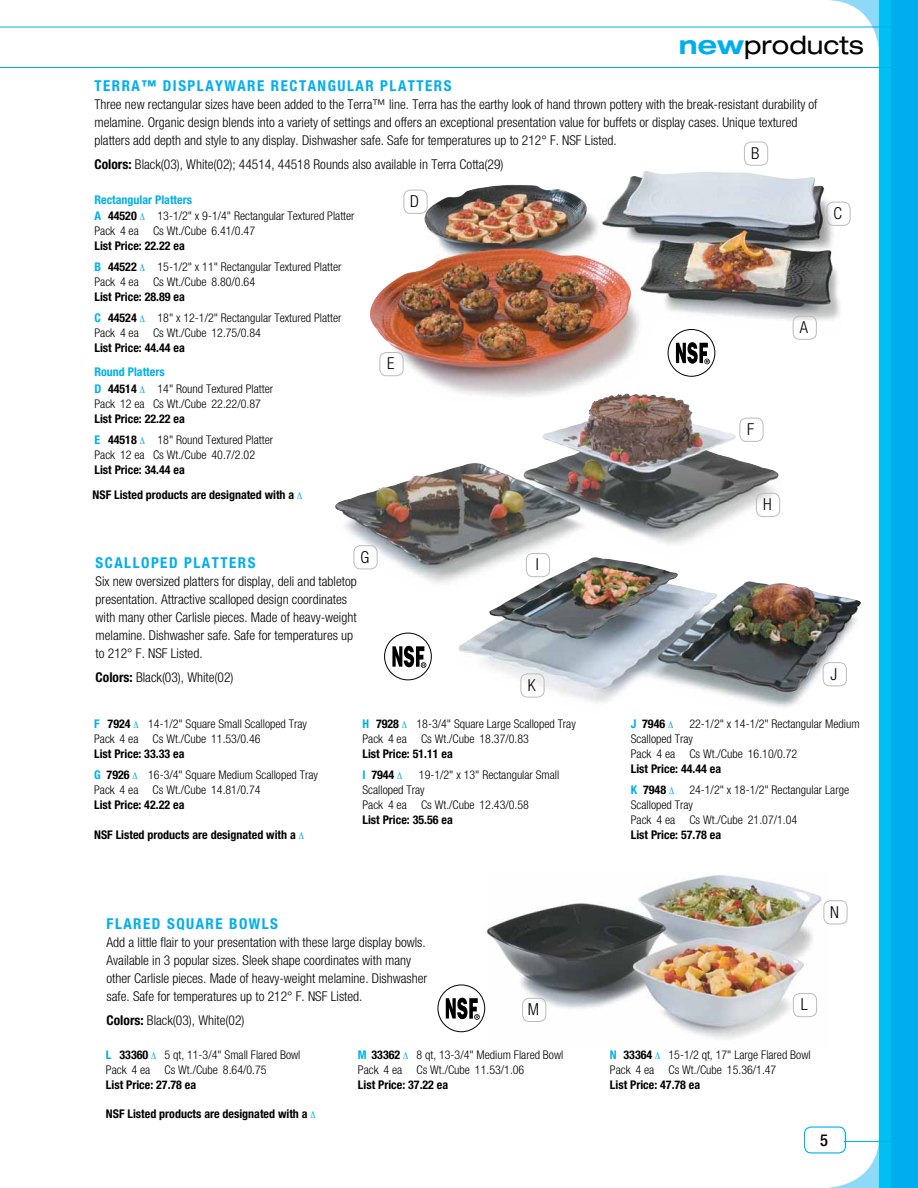
<style>
.page{position:relative;width:918px;height:1188px;background:#fff}
.page>*{position:absolute;margin:0;border:0;box-sizing:border-box;transform-origin:0 0}
.t1{font:expanded 25.5px "Helvetica Neue LT Std";color:#000}
.t2{font:300 condensed 16.5px "Helvetica Neue LT Std";color:#000}
.t3{font:500 condensed 16.5px "Helvetica Neue LT Std";color:#000}
.t4{font:700 condensed 15px "Helvetica Neue LT Std";letter-spacing:.1em;color:#00aeef}
.t5{font:300 condensed 13.5px/18px "Helvetica Neue LT Std";color:#000}
.t6{font:300 condensed 12px/15px "Helvetica Neue LT Std";color:#000}
.t7{font:700 condensed 12px/21px "Helvetica Neue LT Std";color:#000}
.s1{font-weight:700;color:#00aeef}
.s2{font-weight:700}
.s3{color:#00aeef}
</style>
<div class="page">
<div style="left:880px;top:0;width:38px;height:1188px;background:#00c0f3"></div>
<div style="left:891px;top:0;width:27px;height:1188px;background:#00aeef"></div>
<div style="left:804px;top:1126px;width:42px;height:28px;border:1px solid #00aeef;border-radius:7px"></div>
<hr style="left:844px;top:1141px;width:74px;height:1px;background:#00aeef">
<hr style="left:0;top:27px;width:904px;height:1px;background:#00aeef">
<hr style="left:0;top:67px;width:904px;height:1px;background:#00aeef">
<img style="left:370px;top:171px;width:473px;height:222px">
<img style="left:458px;top:583px;width:403px;height:124px">
<img style="left:335px;top:393px;width:450px;height:201px">
<img style="left:485px;top:875px;width:344px;height:164px">
<svg style="left:437px;top:984px;width:48px;height:48px"></svg>
<div style="left:438px;top:985px;width:47px;height:47px;background:#fff;border-radius:50%"></div>
<div style="left:438px;top:985px;width:47px;height:47px;border:1px solid #000;border-radius:50%"></div>
<svg style="left:446px;top:998px;width:34px;height:22px"></svg>
<div style="left:793px;top:993px;width:24px;height:24px;border:1px solid #babcbe;border-radius:7px"></div>
<div style="left:522px;top:998px;width:24px;height:24px;border:1px solid #babcbe;border-radius:7px"></div>
<div style="left:824px;top:900px;width:24px;height:24px;border:1px solid #babcbe;border-radius:7px"></div>
<svg style="left:667px;top:329px;width:49px;height:48px"></svg>
<div style="left:668px;top:329px;width:47px;height:47px;background:#fff;border-radius:50%"></div>
<div style="left:668px;top:329px;width:47px;height:48px;border:1px solid #000;border-radius:50%"></div>
<svg style="left:676px;top:342px;width:34px;height:22px"></svg>
<svg style="left:384px;top:632px;width:48px;height:48px"></svg>
<div style="left:385px;top:633px;width:46px;height:47px;background:#fff;border-radius:50%"></div>
<div style="left:384px;top:633px;width:48px;height:47px;border:1px solid #000;border-radius:50%"></div>
<svg style="left:392px;top:646px;width:34px;height:22px"></svg>
<div style="left:827px;top:202px;width:24px;height:24px;border:1px solid #babcbe;border-radius:7px"></div>
<div style="left:744px;top:142px;width:24px;height:24px;border:1px solid #babcbe;border-radius:7px"></div>
<div style="left:793px;top:316px;width:24px;height:24px;border:1px solid #babcbe;border-radius:7px"></div>
<div style="left:403px;top:190px;width:24px;height:24px;border:1px solid #babcbe;border-radius:7px"></div>
<div style="left:379px;top:352px;width:24px;height:24px;border:1px solid #babcbe;border-radius:7px"></div>
<div style="left:739px;top:418px;width:24px;height:24px;border:1px solid #babcbe;border-radius:7px"></div>
<div style="left:354px;top:545px;width:24px;height:24px;border:1px solid #babcbe;border-radius:7px"></div>
<div style="left:756px;top:493px;width:24px;height:24px;border:1px solid #babcbe;border-radius:7px"></div>
<div style="left:526px;top:553px;width:24px;height:24px;border:1px solid #babcbe;border-radius:7px"></div>
<div style="left:823px;top:662px;width:24px;height:24px;border:1px solid #babcbe;border-radius:7px"></div>
<div style="left:520px;top:674px;width:24px;height:24px;border:1px solid #babcbe;border-radius:7px"></div>
<h1 class="t1" style="left:679px;top:30px;width:187px"><span class="s1">new</span>products</h1>
<p class="t4" style="left:94px;top:76px;width:359px">TERRA™ DISPLAYWARE RECTANGULAR PLATTERS</p>
<p class="t5" style="left:94px;top:95px;width:725px">Three new rectangular sizes have been added to the Terra™ line. Terra has the earthy look of hand thrown pottery with the break-resistant durability of melamine. Organic design blends into a variety of settings and offers an exceptional presentation value for buffets or display cases. Unique textured platters add depth and style to any display. Dishwasher safe. Safe for temperatures up to 212° F. NSF Listed.</p>
<p class="t5" style="left:94px;top:155px;width:411px"><span class="s2">Colors:</span> Black(03), White(02); 44514, 44518 Rounds also available in Terra Cotta(29)</p>
<h2 class="t2" style="left:751px;top:144px;width:10px">B</h2>
<p class="t6" style="left:95px;top:191px;width:262px;line-height:16.5px"><span class="s1">Rectangular Platters<br>A</span> <span class="s2">44520</span> <span class="s3">∆</span> 13-1/2" x 9-1/4" Rectangular Textured Platter</p>
<p class="t6" style="left:95px;top:223px;width:162px">Pack 4 ea Cs Wt./Cube 6.41/0.47</p>
<p class="t6" style="left:95px;top:235px;width:249px;line-height:21px"><span class="s2">List Price: 22.22 ea<br></span><span class="s1">B</span> <span class="s2">44522</span> <span class="s3">∆</span> 15-1/2" x 11" Rectangular Textured Platter</p>
<p class="t6" style="left:95px;top:274px;width:162px">Pack 4 ea Cs Wt./Cube 8.80/0.64</p>
<p class="t6" style="left:95px;top:286px;width:249px;line-height:21px"><span class="s2">List Price: 28.89 ea<br></span><span class="s1">C</span> <span class="s2">44524</span> <span class="s3">∆</span> 18" x 12-1/2" Rectangular Textured Platter</p>
<p class="t6" style="left:95px;top:325px;width:168px">Pack 4 ea Cs Wt./Cube 12.75/0.84</p>
<p class="t7" style="left:95px;top:337px;width:92px">List Price: 44.44 ea</p>
<p class="t6" style="left:95px;top:364px;width:180px;line-height:16.5px"><span class="s1">Round Platters<br>D</span> <span class="s2">44514</span> <span class="s3">∆</span> 14" Round Textured Platter</p>
<p class="t6" style="left:95px;top:396px;width:168px">Pack 12 ea Cs Wt./Cube 22.22/0.87</p>
<p class="t6" style="left:95px;top:408px;width:180px;line-height:21px"><span class="s2">List Price: 22.22 ea<br></span><span class="s1">E</span> <span class="s2">44518</span> <span class="s3">∆</span> 18" Round Textured Platter</p>
<p class="t6" style="left:95px;top:447px;width:162px">Pack 12 ea Cs Wt./Cube 40.7/2.02</p>
<p class="t7" style="left:95px;top:459px;width:92px">List Price: 34.44 ea</p>
<p class="t7" style="left:93px;top:484px;width:211px">NSF Listed products are designated with a <span class="s3">∆</span></p>
<h2 class="t2" style="left:410px;top:192px;width:10px">D</h2>
<h2 class="t2" style="left:387px;top:354px;width:9px">E</h2>
<h2 class="t2" style="left:800px;top:318px;width:10px">A</h2>
<h2 class="t2" style="left:747px;top:420px;width:9px">F</h2>
<h2 class="t2" style="left:763px;top:495px;width:10px">H</h2>
<h2 class="t2" style="left:833px;top:204px;width:8px">c</h2>
<h2 class="t2" style="left:360px;top:547px;width:10px">G</h2>
<p class="t4" style="left:96px;top:554px;width:161px">SCALLOPED PLATTERS</p>
<p class="t5" style="left:96px;top:572px;width:263px">Six new oversized platters for display, deli and tabletop presentation. Attractive scalloped design coordinates with many other Carlisle pieces. Made of heavy-weight melamine. Dishwasher safe. Safe for temperatures up to 212° F. NSF Listed.</p>
<p class="t5" style="left:96px;top:668px;width:140px"><span class="s2">Colors:</span> Black(03), White(02)</p>
<p class="t6" style="left:94px;top:716px;width:214px"><span class="s1">F</span> <span class="s2">7924</span> <span class="s3">∆</span> 14-1/2" Square Small Scalloped Tray<br>Pack 4 ea Cs Wt./Cube 11.53/0.46</p>
<p class="t6" style="left:94px;top:743px;width:225px;line-height:21px"><span class="s2">List Price: 33.33 ea<br></span><span class="s1">G</span> <span class="s2">7926</span> <span class="s3">∆</span> 16-3/4" Square Medium Scalloped Tray</p>
<p class="t6" style="left:94px;top:782px;width:168px">Pack 4 ea Cs Wt./Cube 14.81/0.74</p>
<p class="t7" style="left:94px;top:794px;width:92px">List Price: 42.22 ea</p>
<h2 class="t2" style="left:536px;top:555px;width:5px">I</h2>
<h2 class="t2" style="left:528px;top:675px;width:9px">K</h2>
<p class="t6" style="left:363px;top:716px;width:215px"><span class="s1">H</span> <span class="s2">7928</span> <span class="s3">∆</span> 18-3/4" Square Large Scalloped Tray<br>Pack 4 ea Cs Wt./Cube 18.37/0.83</p>
<p class="t7" style="left:363px;top:743px;width:92px">List Price: 51.11 ea<br><span class="s3">I</span> 7944 <span class="s3">∆</span></p>
<p class="t6" style="left:363px;top:767px;width:198px;text-indent:56px">19-1/2" x 13" Rectangular Small<br>Scalloped Tray<br>Pack 4 ea Cs Wt./Cube 12.43/0.58</p>
<p class="t7" style="left:363px;top:809px;width:92px">List Price: 35.56 ea</p>
<h2 class="t2" style="left:831px;top:664px;width:8px">J</h2>
<p class="t6" style="left:631px;top:716px;width:230px;text-indent:58px">22-1/2" x 14-1/2" Rectangular Medium<br>Scalloped Tray<br>Pack 4 ea Cs Wt./Cube 16.10/0.72</p>
<p class="t7" style="left:631px;top:758px;width:92px">List Price: 44.44 ea<br><span class="s3">K</span> 7948 <span class="s3">∆</span></p>
<p class="t7" style="left:631px;top:713px;width:44px"><span class="s3">J</span> 7946 <span class="s3">∆</span></p>
<p class="t6" style="left:631px;top:782px;width:220px;text-indent:58px">24-1/2" x 18-1/2" Rectangular Large<br>Scalloped Tray<br>Pack 4 ea Cs Wt./Cube 21.07/1.04</p>
<p class="t7" style="left:94px;top:824px;width:211px">NSF Listed products are designated with a <span class="s3">∆</span></p>
<p class="t7" style="left:631px;top:824px;width:92px">List Price: 57.78 ea</p>
<p class="t4" style="left:107px;top:915px;width:173px">FLARED SQUARE BOWLS</p>
<p class="t5" style="left:107px;top:933px;width:322px">Add a little flair to your presentation with these large display bowls.<br>Available in 3 popular sizes. Sleek shape coordinates with many other Carlisle pieces. Made of heavy-weight melamine. Dishwasher safe. Safe for temperatures up to 212° F. NSF Listed.</p>
<p class="t5" style="left:107px;top:1011px;width:140px"><span class="s2">Colors:</span> Black(03), White(02)</p>
<h2 class="t2" style="left:528px;top:1000px;width:13px">M</h2>
<h2 class="t2" style="left:801px;top:995px;width:9px">L</h2>
<p class="t6" style="left:106px;top:1048px;width:196px"><span class="s1">L</span> <span class="s2">33360</span> <span class="s3">∆</span> 5 qt, 11-3/4" Small Flared Bowl<br>Pack 4 ea Cs Wt./Cube 8.64/0.75</p>
<p class="t7" style="left:106px;top:1074px;width:92px">List Price: 27.78 ea</p>
<p class="t7" style="left:106px;top:1103px;width:211px">NSF Listed products are designated with a <span class="s3">∆</span></p>
<p class="t6" style="left:358px;top:1048px;width:207px"><span class="s1">M</span> <span class="s2">33362</span> <span class="s3">∆</span> 8 qt, 13-3/4" Medium Flared Bowl<br>Pack 4 ea Cs Wt./Cube 11.53/1.06</p>
<p class="t7" style="left:358px;top:1074px;width:92px">List Price: 37.22 ea</p>
<p class="t6" style="left:610px;top:1048px;width:202px"><span class="s1">N</span> <span class="s2">33364</span> <span class="s3">∆</span> 15-1/2 qt, 17" Large Flared Bowl<br>Pack 4 ea Cs Wt./Cube 15.36/1.47</p>
<p class="t7" style="left:610px;top:1074px;width:92px">List Price: 47.78 ea</p>
<h2 class="t2" style="left:830px;top:902px;width:10px">N</h2>
<h2 class="t3" style="left:820px;top:1130px;width:9px">5</h2>
</div>
